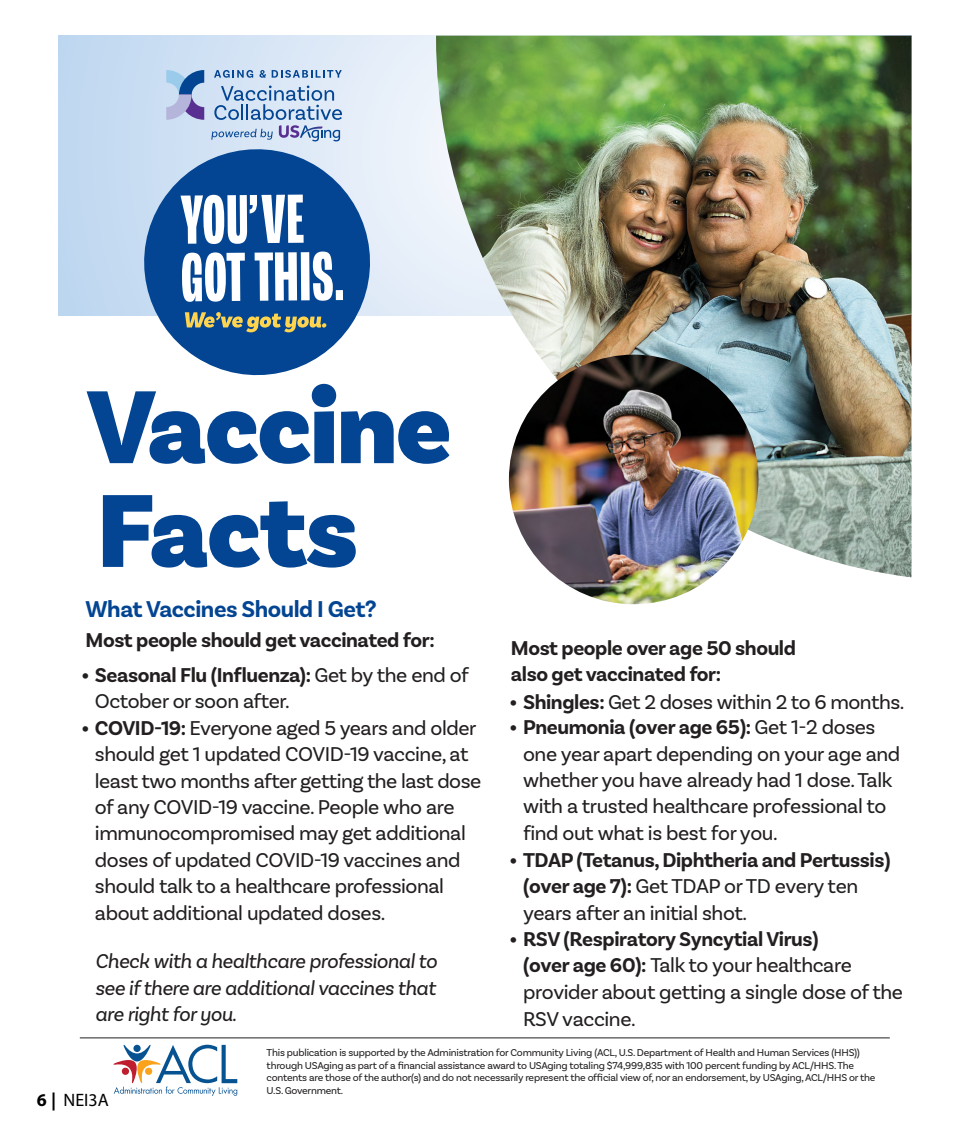
<style>
.page{position:relative;width:972px;height:1134px;background:#fff}
.page>*{position:absolute;margin:0;border:0;box-sizing:border-box;transform-origin:0 0}
.t1{font:900 108.75px "Basic Sans";letter-spacing:-.02em;color:#034592}
.t2{font:700 24px "Basic Sans";letter-spacing:-.02em;color:#034592}
.t3{font:21px/26.4px "Basic Sans";letter-spacing:-.02em;color:#231f20}
.t4{font:700 21px/26.4px "Basic Sans";letter-spacing:-.02em;color:#231f20}
.t5{font:italic 21px/26.4px "Basic Sans";letter-spacing:-.02em;color:#231f20;text-align:justify}
.t6{font:18px "Myriad Pro";color:#000}
.t7{font:10.5px/12.6px "Basic Sans";letter-spacing:-.02em;color:#231f20}
.s1{font-weight:700}
.s2{font-weight:400}
</style>
<div class="page">
<svg style="left:58px;top:36px;width:378px;height:280px;background:#d3e3f4"></svg>
<svg style="left:128px;top:134px;width:258px;height:242px;fill:#034592"></svg>
<svg style="left:181px;top:195px;width:123px;height:49px"></svg>
<svg style="left:182px;top:252px;width:63px;height:50px"></svg>
<svg style="left:255px;top:252px;width:42px;height:49px"></svg>
<div style="left:301px;top:252px;width:9px;height:48px;background:#fff"></div>
<svg style="left:313px;top:251px;width:20px;height:50px"></svg>
<div style="left:336px;top:290px;width:7px;height:10px;background:#fff"></div>
<svg style="left:185px;top:312px;width:141px;height:20px;background:#657d77"></svg>
<svg style="left:166px;top:70px;width:38px;height:50px;background:#8ea1cf"></svg>
<svg style="left:214px;top:70px;width:39px;height:8px"></svg>
<svg style="left:259px;top:70px;width:7px;height:8px"></svg>
<svg style="left:272px;top:70px;width:70px;height:8px"></svg>
<svg style="left:211px;top:86px;width:131px;height:55px;background:#acc3e0"></svg>
<hr style="left:80px;top:1038px;width:810px;height:1px;background:#231f20">
<svg style="left:114px;top:1045px;width:123px;height:51px"></svg>
<img style="left:436px;top:36px;width:476px;height:541px">
<img style="left:509px;top:355px;width:250px;height:249px;border-radius:125px">
<p class="t1" style="left:87px;top:361px;width:367px">Vaccine</p>
<p class="t1" style="left:97px;top:464px;width:263px">Facts</p>
<p class="t2" style="left:86px;top:594px;width:292px">What Vaccines Should I Get?</p>
<p class="t4" style="left:86px;top:627px;width:351px">Most people should get vaccinated for:</p>
<p class="t3" style="left:95px;top:662px;width:375px;text-indent:-14px"><span class="s1">• Seasonal Flu (Influenza):</span> Get by the end of<br>October or soon after.</p>
<p class="t3" style="left:95px;top:714px;width:388px;text-indent:-14px"><span class="s1">• COVID-19:</span> Everyone aged 5 years and older should get 1 updated COVID-19 vaccine, at least two months after getting the last dose of any COVID-19 vaccine. People who are immunocompromised may get additional doses of updated COVID-19 vaccines and should talk to a healthcare professional about additional updated doses.</p>
<p class="t5" style="left:95px;top:948px;width:343px">Check with a healthcare professional to see if there are additional vaccines that are right for you.</p>
<p class="t7" style="left:267px;top:1046px;width:610px">This publication is supported by the Administration for Community Living (ACL, U.S. Department of Health and Human Services (HHS)) through USAging as part of a financial assistance award to USAging totaling $74,999,835 with 100 percent funding by ACL/HHS. The contents are those of the author(s) and do not necessarily represent the official view of, nor an endorsement, by USAging, ACL/HHS or the U.S. Government.</p>
<p class="t4" style="left:511px;top:635px;width:287px">Most people over age 50 should also get vaccinated for:</p>
<p class="t3" style="left:510px;top:688px;width:396px"><span class="s1">• Shingles:</span> Get 2 doses within 2 to 6 months.</p>
<p class="t3" style="left:523px;top:714px;width:379px;text-indent:-14px"><span class="s1">• Pneumonia (over age 65):</span> Get 1-2 doses one year apart depending on your age and whether you have already had 1 dose.Talk with a trusted healthcare professional to find out what is best for you.</p>
<p class="t4" style="left:523px;top:847px;width:369px;text-indent:-14px">• TDAP (Tetanus, Diphtheria and Pertussis) (over age 7): <span class="s2">Get TDAP orTD every ten years after an initial shot.</span></p>
<p class="t3" style="left:523px;top:926px;width:382px;text-indent:-14px"><span class="s1">• RSV (Respiratory Syncytial Virus)<br>(over age 60):</span> Talk to your healthcare provider about getting a single dose of the<br>RSV vaccine.</p>
<p class="t6" style="left:37px;top:1089px;width:74px"><span class="s1">6 |</span> NEI3A</p>
</div>
